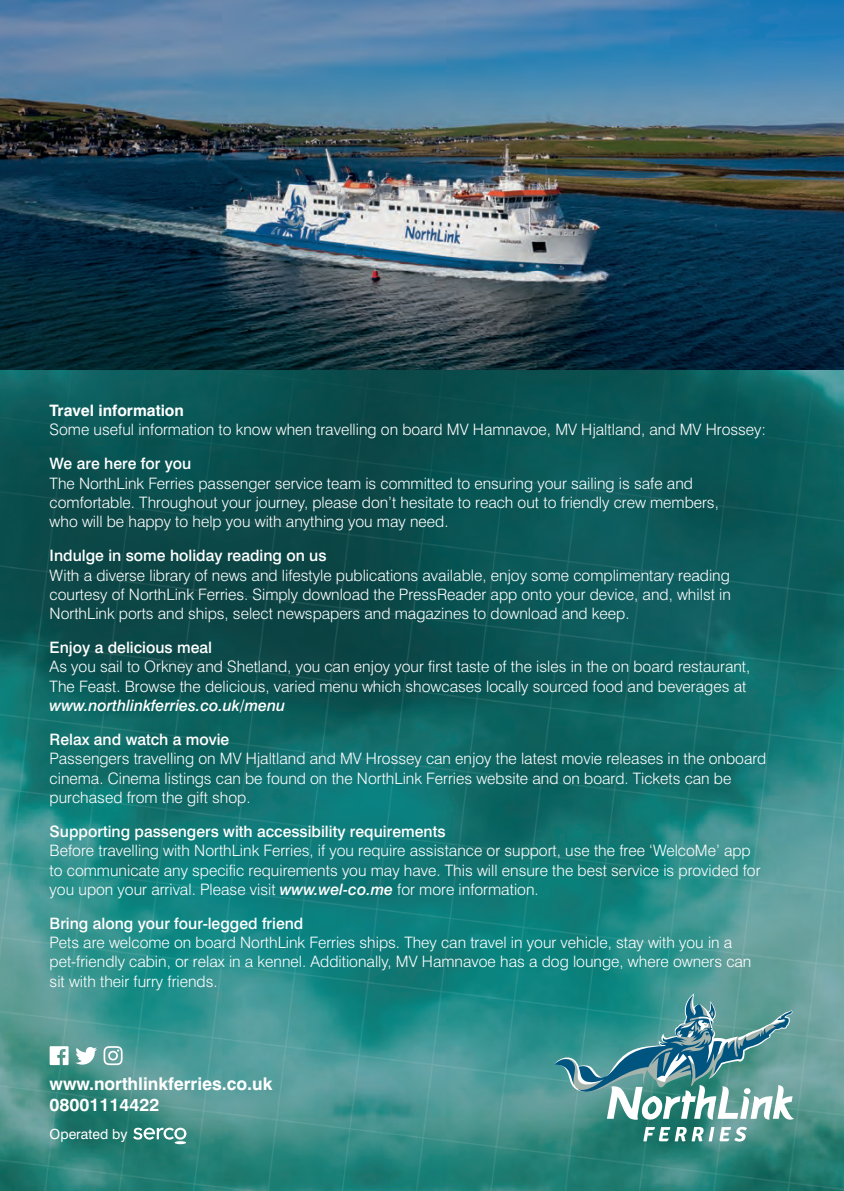
<style>
.page{position:relative;width:844px;height:1191px;background:#fff}
.page>*{position:absolute;margin:0;border:0;box-sizing:border-box;transform-origin:0 0}
.t1{font:700 17.68px/21.2px "Swiss 721";color:#fff}
.t2{font:300 15.75px/19.2px "Swiss 721";color:#fff}
.t3{font:500 15.75px "Swiss 721";color:#fff}
.t4{font:italic 500 15.75px "Swiss 721";color:#fff}
.t5{font:700 15.75px "Swiss 721";color:#fff}
.t6{font:14px "Swiss 721 Roman";color:#fff}
.s1{font-weight:500;font-style:italic}
</style>
<div class="page">
<img style="left:0;top:369px;width:843px;height:822px">
<svg style="left:643px;top:1126px;width:103px;height:15px"></svg>
<svg style="left:553px;top:993px;width:240px;height:127px"></svg>
<svg style="left:75px;top:1047px;width:22px;height:17px"></svg>
<svg style="left:50px;top:1046px;width:19px;height:19px"></svg>
<svg style="left:103px;top:1046px;width:19px;height:19px"></svg>
<svg style="left:133px;top:1127px;width:53px;height:17px"></svg>
<img style="left:0;top:0;width:843px;height:369px">
<p class="t5" style="left:50px;top:401px;width:136px">Travel information</p>
<p class="t2" style="left:50px;top:420px;width:717px">Some useful information to know when travelling on board MV Hamnavoe, MV Hjaltland, and MV Hrossey:</p>
<p class="t3" style="left:50px;top:454px;width:143px">We are here for you</p>
<p class="t2" style="left:50px;top:473px;width:670px">The NorthLink Ferries passenger service team is committed to ensuring your sailing is safe and comfortable. Throughout your journey, please don’t hesitate to reach out to friendly crew members, who will be happy to help you with anything you may need.</p>
<p class="t3" style="left:50px;top:546px;width:278px">Indulge in some holiday reading on us</p>
<p class="t2" style="left:50px;top:565px;width:682px;text-align:justify">With a diverse library of news and lifestyle publications available, enjoy some complimentary reading courtesy of NorthLink Ferries. Simply download the PressReader app onto your device, and, whilst in NorthLink ports and ships, select newspapers and magazines to download and keep.</p>
<p class="t3" style="left:50px;top:638px;width:164px">Enjoy a delicious meal</p>
<p class="t2" style="left:50px;top:657px;width:702px">As you sail to Orkney and Shetland, you can enjoy your first taste of the isles in the on board restaurant,<br>The Feast. Browse the delicious, varied menu which showcases locally sourced food and beverages at</p>
<p class="t4" style="left:50px;top:696px;width:237px">www.northlinkferries.co.uk/menu</p>
<p class="t3" style="left:50px;top:730px;width:181px">Relax and watch a movie</p>
<p class="t2" style="left:50px;top:749px;width:718px">Passengers travelling on MV Hjaltland and MV Hrossey can enjoy the latest movie releases in the onboard cinema. Cinema listings can be found on the NorthLink Ferries website and on board. Tickets can be purchased from the gift shop.</p>
<p class="t3" style="left:50px;top:822px;width:397px">Supporting passengers with accessibility requirements</p>
<p class="t2" style="left:50px;top:841px;width:712px">Before travelling with NorthLink Ferries, if you require assistance or support, use the free ‘WelcoMe’ app to communicate any specific requirements you may have. This will ensure the best service is provided for you upon your arrival. Please visit <span class="s1">www.wel-co.me</span> for more information.</p>
<p class="t3" style="left:50px;top:913px;width:255px">Bring along your four-legged friend</p>
<p class="t2" style="left:50px;top:932px;width:703px">Pets are welcome on board NorthLink Ferries ships. They can travel in your vehicle, stay with you in a pet-friendly cabin, or relax in a kennel. Additionally, MV Hamnavoe has a dog lounge, where owners can sit with their furry friends.</p>
<p class="t1" style="left:50px;top:1073px;width:224px">www.northlinkferries.co.uk<br>08001114422</p>
<p class="t6" style="left:50px;top:1125px;width:79px">Operated by</p>
</div>
